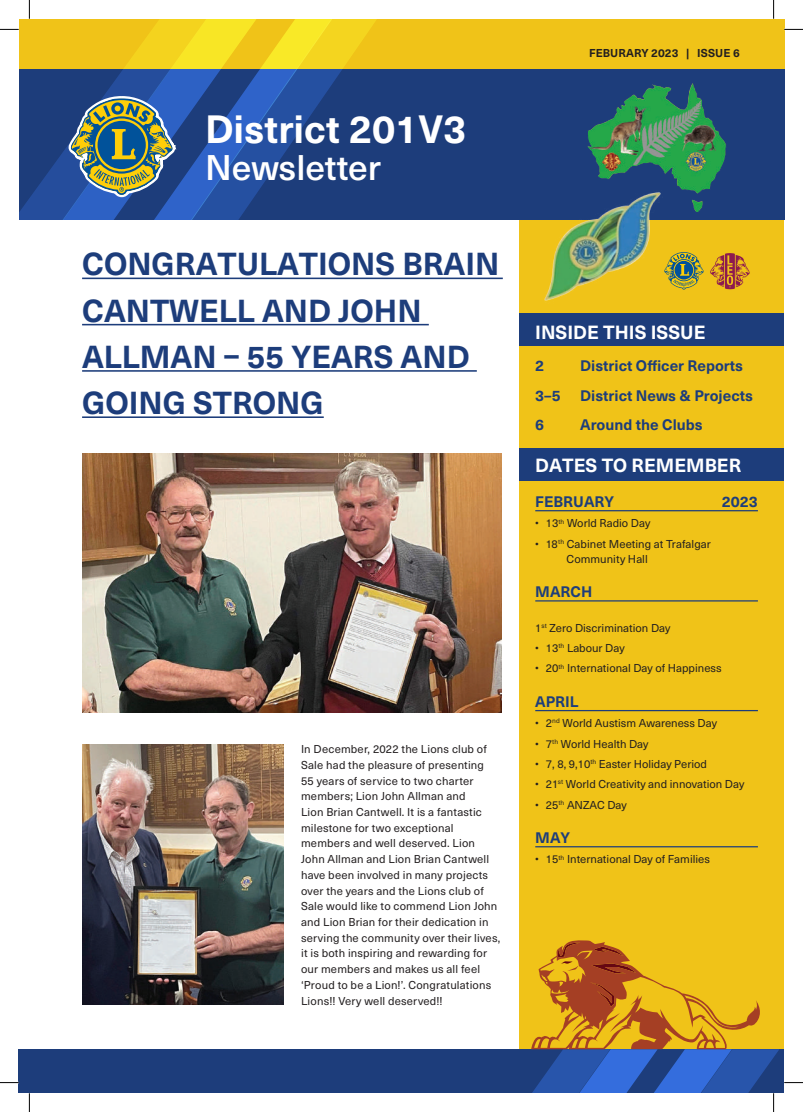
<style>
.page{position:relative;width:803px;height:1112px;background:#fff}
.page>*{position:absolute;margin:0;border:0;box-sizing:border-box;transform-origin:0 0}
.t1{font:700 38.75px "Neue Haas Unica W1 G";color:#fff}
.t2{font:500 35px "Neue Haas Unica W1 G";color:#fff}
.t3{font:700 31.25px/46.2px "Neue Haas Unica W1 G";color:#1d3d7b}
.t4{font:700 18.75px "Neue Haas Unica W1 G";color:#fff}
.t5{font:700 15px "Neue Haas Unica W1 G";color:#1d3d7b}
.t6{font:11.25px/15.8px "Neue Haas Unica W1 G";letter-spacing:.01em;color:#231f20}
.t7{font:700 11.25px "Neue Haas Unica W1 G";letter-spacing:.005em;color:#231f20}
</style>
<div class="page">
<div style="left:520px;top:219px;width:264px;height:829px;background:#f0c318"></div>
<hr style="left:82px;top:277px;width:421px;height:2px;background:#1d3d7b">
<hr style="left:82px;top:324px;width:347px;height:1px;background:#1d3d7b">
<hr style="left:82px;top:370px;width:395px;height:1px;background:#1d3d7b">
<hr style="left:82px;top:416px;width:242px;height:2px;background:#1d3d7b">
<div style="left:19px;top:36px;width:765px;height:183px;background:#1d3d7b"></div>
<div style="left:19px;top:19px;width:765px;height:50px;background:#f0c318"></div>
<svg style="left:19px;top:19px;width:358px;height:200px"></svg>
<div style="left:19px;top:1048px;width:765px;height:44px;background:#1d3d7b"></div>
<svg style="left:587px;top:83px;width:139px;height:129px"></svg>
<svg style="left:65px;top:90px;width:116px;height:130px"></svg>
<div style="left:520px;top:313px;width:264px;height:33px;background:#1d3d7b"></div>
<div style="left:520px;top:448px;width:264px;height:32px;background:#1d3d7b"></div>
<hr style="left:535px;top:510px;width:223px;height:1px;background:#1d3d7b">
<hr style="left:535px;top:600px;width:223px;height:1px;background:#1d3d7b">
<hr style="left:535px;top:709px;width:223px;height:2px;background:#1d3d7b">
<hr style="left:535px;top:845px;width:223px;height:2px;background:#1d3d7b">
<svg style="left:664px;top:252px;width:86px;height:38px"></svg>
<img style="left:540px;top:190px;width:123px;height:111px">
<img style="left:83px;top:453px;width:419px;height:259px">
<img style="left:83px;top:744px;width:200px;height:260px">
<svg style="left:0;top:29px;width:19px;height:1px"></svg>
<svg style="left:784px;top:29px;width:19px;height:1px"></svg>
<svg style="left:0;top:1081px;width:19px;height:2px"></svg>
<svg style="left:29px;top:0;width:1px;height:19px"></svg>
<svg style="left:29px;top:1092px;width:1px;height:19px"></svg>
<svg style="left:773px;top:0;width:1px;height:19px"></svg>
<svg style="left:434px;top:939px;width:369px;height:172px"></svg>
<h1 class="t1" style="left:205px;top:99px;width:263px">District 201V3</h1>
<h2 class="t2" style="left:205px;top:141px;width:177px">Newsletter</h2>
<h3 class="t3" style="left:82px;top:239px;width:419px">CONGRATULATIONS BRAIN<br>CANTWELL AND JOHN<br>ALLMAN – 55 YEARS AND<br>GOING STRONG</h3>
<p class="t6" style="left:301px;top:740px;width:201px">In December, 2022 the Lions club of Sale had the pleasure of presenting<br>55 years of service to two charter members; Lion John Allman and<br>Lion Brian Cantwell. It is a fantastic milestone for two exceptional members and well deserved. Lion John Allman and Lion Brian Cantwell have been involved in many projects over the years and the Lions club of Sale would like to commend Lion John and Lion Brian for their dedication in serving the community over their lives, it is both inspiring and rewarding for our members and makes us all feel ‘Proud to be a Lion!’. Congratulations Lions!! Very well deserved!!</p>
<p class="t7" style="left:589px;top:45px;width:152px">FEBURARY 2023 | ISSUE 6</p>
<h3 class="t4" style="left:535px;top:317px;width:172px">INSIDE THIS ISSUE</h3>
<h3 class="t5" style="left:535px;top:354px;width:11px">2</h3>
<h3 class="t5" style="left:580px;top:354px;width:164px">District Officer Reports</h3>
<h3 class="t5" style="left:535px;top:384px;width:27px">3–5</h3>
<h3 class="t5" style="left:580px;top:384px;width:174px">District News &amp; Projects</h3>
<h3 class="t5" style="left:535px;top:413px;width:11px">6</h3>
<h3 class="t5" style="left:580px;top:413px;width:124px">Around the Clubs</h3>
<h3 class="t4" style="left:535px;top:451px;width:207px">DATES TO REMEMBER</h3>
<h3 class="t5" style="left:535px;top:490px;width:80px">FEBRUARY</h3>
<h3 class="t5" style="left:722px;top:490px;width:37px">2023</h3>
<p class="t6" style="left:535px;top:514px;width:117px">• 13<sup>th</sup> World Radio Day</p>
<p class="t6" style="left:566px;top:535px;width:146px;line-height:15px;text-indent:-31px">• 18<sup>th</sup> Cabinet Meeting at Trafalgar<br>Community Hall</p>
<h3 class="t5" style="left:535px;top:580px;width:58px">MARCH</h3>
<p class="t6" style="left:535px;top:619px;width:137px">1<sup>st</sup> Zero Discrimination Day</p>
<p class="t6" style="left:535px;top:639px;width:91px">• 13<sup>th</sup> Labour Day</p>
<p class="t6" style="left:535px;top:659px;width:188px">• 20<sup>th</sup> International Day of Happiness</p>
<h3 class="t5" style="left:535px;top:690px;width:45px">APRIL</h3>
<p class="t6" style="left:535px;top:714px;width:183px">• 2<sup>nd</sup> World Austism Awareness Day</p>
<p class="t6" style="left:535px;top:734px;width:115px">• 7<sup>th</sup> World Health Day</p>
<p class="t6" style="left:535px;top:755px;width:173px">• 7, 8, 9,10<sup>th</sup> Easter Holiday Period</p>
<p class="t6" style="left:535px;top:775px;width:211px">• 21<sup>st</sup> World Creativity and innovation Day</p>
<p class="t6" style="left:535px;top:795px;width:93px">• 25<sup>th</sup> ANZAC Day</p>
<h3 class="t5" style="left:535px;top:826px;width:36px">MAY</h3>
<p class="t6" style="left:535px;top:850px;width:176px">• 15<sup>th</sup> International Day of Families</p>
</div>
